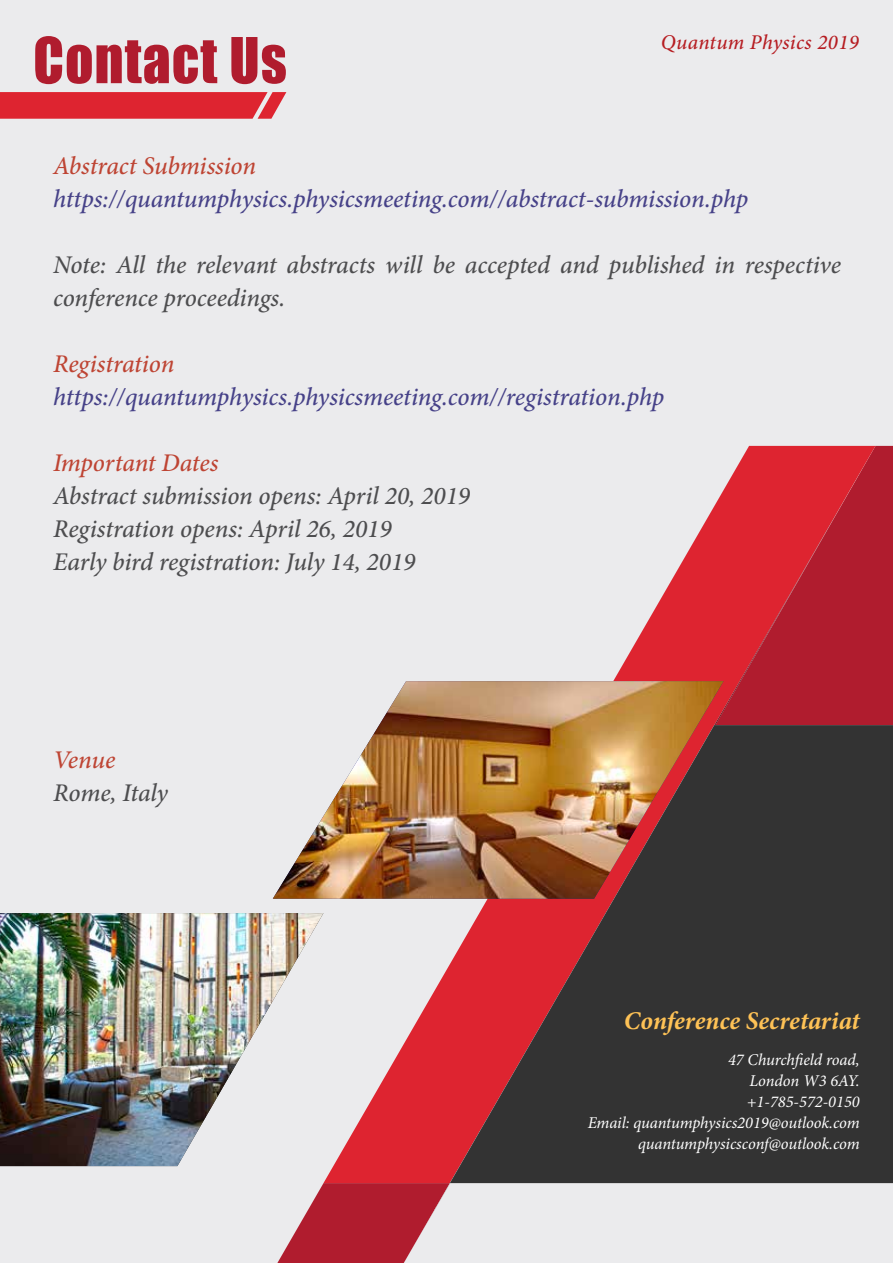
<style>
.page{position:relative;width:893px;height:1263px;background:#ebebed}
.page>*{position:absolute;margin:0;border:0;box-sizing:border-box;transform-origin:0 0}
.t1{font:58.35px "Impact";letter-spacing:.02em;color:#b01c2e;scale:.95 1}
.t2{font:italic 500 25.5px/33px "Minion Pro";letter-spacing:-.005em;color:#4d4d4f}
.t3{font:italic 500 25.5px "Minion Pro";letter-spacing:-.01em;color:#464188}
.t4{font:italic 500 25.5px "Minion Pro";letter-spacing:-.01em;color:#be4433}
.t5{font:italic 700 25.5px "Minion Pro";letter-spacing:-.005em;color:#fec256}
.t6{font:italic 500 21px "Minion Pro";letter-spacing:.015em;color:#b61d22}
.t7{font:italic 16.5px/21px "Minion Pro";letter-spacing:-.01em;color:#fff;text-align:right}
</style>
<div class="page">
<div style="left:875px;top:446px;width:18px;height:279px;background:#b01c2e"></div>
<svg style="left:272px;top:446px;width:603px;height:738px"></svg>
<svg style="left:272px;top:1183px;width:162px;height:80px"></svg>
<img style="left:392px;top:1207px;width:43px;height:56px">
<img style="left:434px;top:1130px;width:46px;height:80px">
<img style="left:698px;top:673px;width:16px;height:8px">
<img style="left:830px;top:446px;width:45px;height:78px">
<img style="left:714px;top:479px;width:142px;height:246px">
<svg style="left:450px;top:725px;width:443px;height:458px;background:#4c3234"></svg>
<img style="left:0;top:913px;width:323px;height:253px">
<svg style="left:0;top:92px;width:286px;height:27px;background:#de2e3a"></svg>
<img style="left:273px;top:681px;width:451px;height:218px">
<h1 class="t1" style="left:33px;top:15px;width:268px">Contact Us</h1>
<p class="t6" style="left:661px;top:28px;width:200px">Quantum Physics 2019</p>
<p class="t4" style="left:53px;top:149px;width:205px">Abstract Submission</p>
<p class="t3" style="left:53px;top:182px;width:697px">https://quantumphysics.physicsmeeting.com//abstract-submission.php</p>
<p class="t2" style="left:53px;top:249px;width:790px">Note: All the relevant abstracts will be accepted and published in respective conference proceedings.</p>
<p class="t4" style="left:53px;top:347px;width:123px">Registration</p>
<p class="t3" style="left:53px;top:380px;width:613px">https://quantumphysics.physicsmeeting.com//registration.php</p>
<p class="t4" style="left:53px;top:446px;width:167px">Important Dates</p>
<p class="t2" style="left:53px;top:480px;width:419px">Abstract submission opens: April 20, 2019<br>Registration opens: April 26, 2019<br>Early bird registration: July 14, 2019</p>
<p class="t4" style="left:53px;top:743px;width:64px">Venue</p>
<p class="t2" style="left:53px;top:777px;width:116px">Rome, Italy</p>
<p class="t5" style="left:624px;top:1003px;width:237px">Conference Secretariat</p>
<p class="t7" style="left:588px;top:1049px;width:274px">47 Churchfield road,<br>London W3 6AY.<br>+1-785-572-0150<br>Email: quantumphysics2019@outlook.com quantumphysicsconf@outlook.com</p>
</div>
